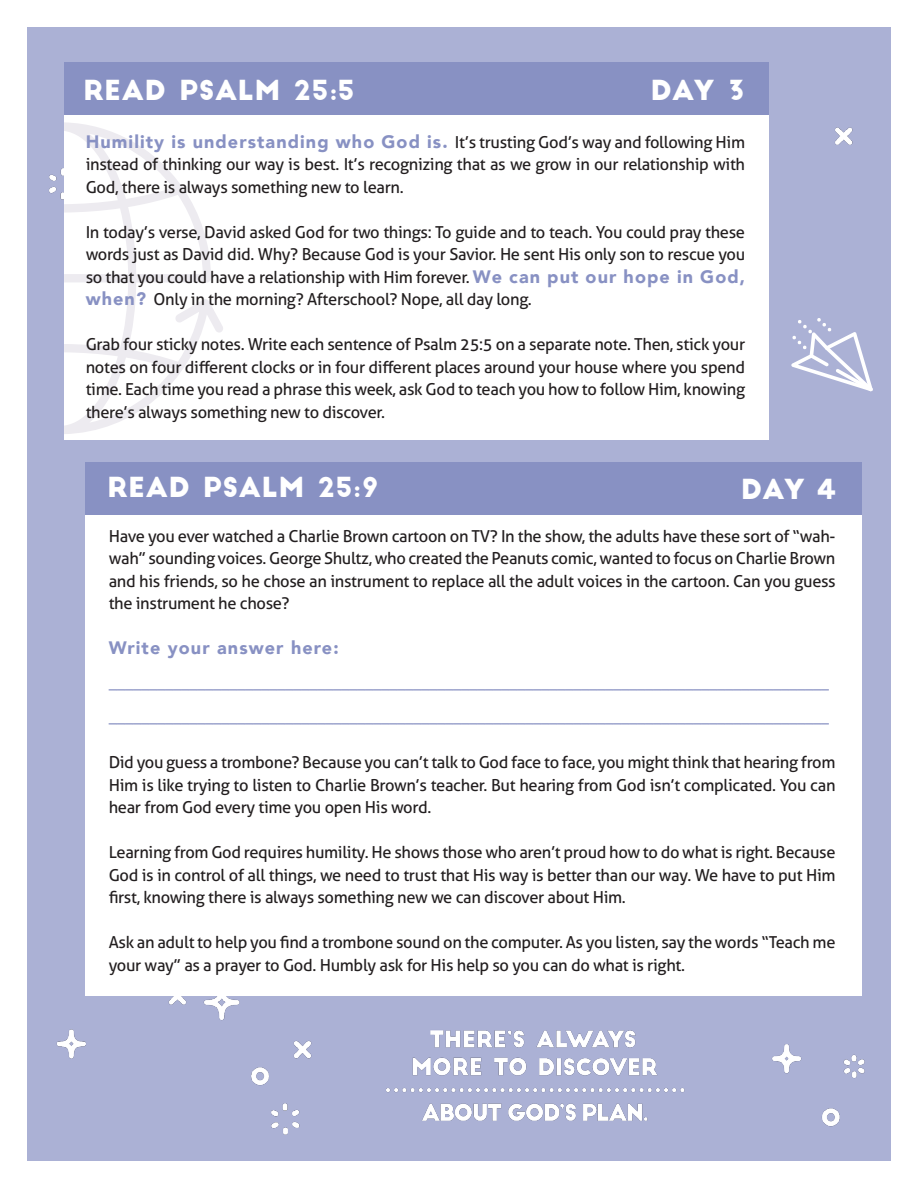
<style>
.page{position:relative;width:918px;height:1188px;background:#fff}
.page>*{position:absolute;margin:0;border:0;box-sizing:border-box;transform-origin:0 0}
.t1{font:27px "Big John";letter-spacing:.02em;color:#fff}
.t2{font:900 18px "Avenir";letter-spacing:.06em;color:#8891c3}
.t3{font:16.5px/22.5px "Aller";letter-spacing:-.02em;color:#231f20;text-align:justify}
.t4{font:16.5px "Aller";color:#8891c3}
.s1{font-family:"Avenir";font-weight:900;font-size:18px;color:#8891c3}
</style>
<div class="page">
<div style="left:27px;top:43px;width:864px;height:1106px;background:#abb1d5"></div>
<div style="left:64px;top:63px;width:705px;height:377px;background:#fff"></div>
<svg style="left:64px;top:122px;width:159px;height:312px"></svg>
<div style="left:64px;top:63px;width:705px;height:52px;background:#8891c3"></div>
<div style="left:86px;top:462px;width:776px;height:533px;background:#fff"></div>
<div style="left:86px;top:462px;width:776px;height:52px;background:#8891c3"></div>
<svg style="left:791px;top:318px;width:82px;height:73px"></svg>
<img style="left:383px;top:1079px;width:311px;height:23px">
<img style="left:319px;top:1053px;width:285px;height:28px">
<img style="left:468px;top:1047px;width:241px;height:32px">
<img style="left:385px;top:1100px;width:285px;height:61px">
<img style="left:383px;top:995px;width:285px;height:58px">
<p class="t1" style="left:84px;top:78px;width:273px">READ PSALM 25:5</p>
<p class="t1" style="left:651px;top:78px;width:96px">DAY 3</p>
<p class="t3" style="left:86px;top:131px;width:661px"><span class="s1">Humility is understanding who God is.</span> It’s trusting God’s way and following Him instead of thinking our way is best. It’s recognizing that as we grow in our relationship with God, there is always something new to learn.</p>
<p class="t3" style="left:86px;top:221px;width:661px">In today’s verse, David asked God for two things: To guide and to teach. You could pray these words just as David did. Why? Because God is your Savior. He sent His only son to rescue you so that you could have a relationship with Him forever. <span class="s1">We can put our hope in God, when?</span> Only in the morning? Afterschool? Nope, all day long.</p>
<p class="t3" style="left:86px;top:333px;width:661px">Grab four sticky notes. Write each sentence of Psalm 25:5 on a separate note. Then, stick your notes on four different clocks or in four different places around your house where you spend time. Each time you read a phrase this week, ask God to teach you how to follow Him, knowing there’s always something new to discover.</p>
<p class="t1" style="left:107px;top:475px;width:273px">READ PSALM 25:9</p>
<p class="t1" style="left:741px;top:477px;width:96px">DAY 4</p>
<p class="t3" style="left:109px;top:524px;width:728px">Have you ever watched a Charlie Brown cartoon on TV? In the show, the adults have these sort of “wah&shy;wah” sounding voices. George Shultz, who created the Peanuts comic, wanted to focus on Charlie Brown and his friends, so he chose an instrument to replace all the adult voices in the cartoon. Can you guess the instrument he chose?</p>
<p class="t2" style="left:109px;top:632px;width:232px">Write your answer here:</p>
<p class="t4" style="left:109px;top:673px;width:722px">__________________________________________________________________________________________</p>
<p class="t4" style="left:109px;top:707px;width:722px">__________________________________________________________________________________________</p>
<p class="t3" style="left:109px;top:751px;width:728px">Did you guess a trombone? Because you can’t talk to God face to face, you might think that hearing from Him is like trying to listen to Charlie Brown’s teacher. But hearing from God isn’t complicated. You can hear from God every time you open His word.</p>
<p class="t3" style="left:109px;top:841px;width:728px">Learning from God requires humility. He shows those who aren’t proud how to do what is right. Because God is in control of all things, we need to trust that His way is better than our way. We have to put Him first, knowing there is always something new we can discover about Him.</p>
<p class="t3" style="left:109px;top:931px;width:728px">Ask an adult to help you find a trombone sound on the computer. As you listen, say the words “Teach me your way” as a prayer to God. Humbly ask for His help so you can do what is right.</p>
</div>
